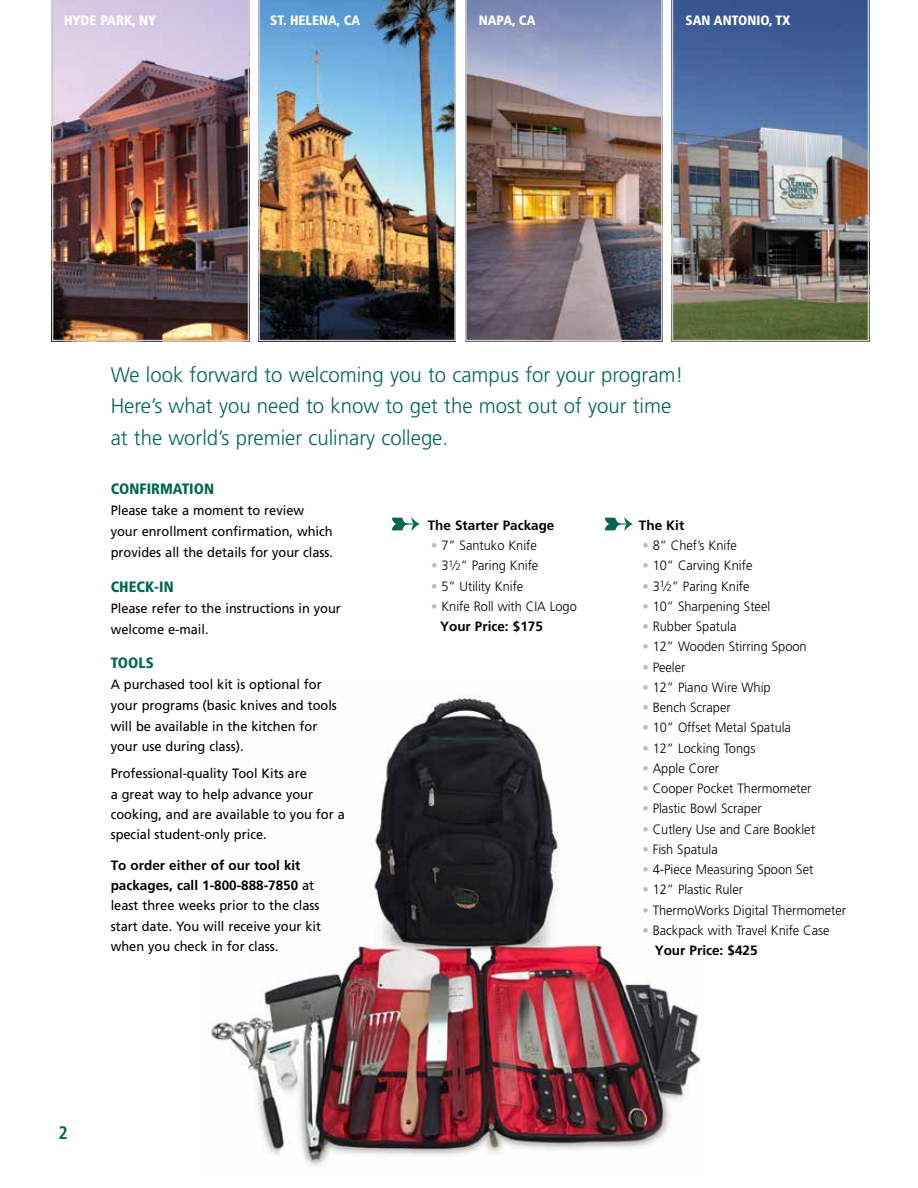
<style>
.page{position:relative;width:918px;height:1188px;background:#fff}
.page>*{position:absolute;margin:0;border:0;box-sizing:border-box;transform-origin:0 0}
.t1{font:300 21px/31.5px "Frutiger";color:#006750}
.t2{font:700 condensed 18px "Frutiger";color:#006750}
.t3{font:900 condensed 15px "Frutiger";color:#006750}
.t4{font:13.5px/20.2px "Frutiger";color:#000;scale:.95 1}
.t5{font:300 13.5px/20.2px "Frutiger";color:#000;scale:.95 1}
.t6{font:900 condensed 13.5px "Frutiger";color:#fff}
.t7{font:700 13.5px "Frutiger";color:#000}
.s1{font-weight:700}
.s2{color:#bcbec0}
.s3{font-size:9.45px}
</style>
<div class="page">
<img style="left:211px;top:696px;width:489px;height:470px">
<svg style="left:392px;top:517px;width:28px;height:14px"></svg>
<svg style="left:605px;top:517px;width:28px;height:14px"></svg>
<img style="left:52px;top:0;width:197px;height:341px">
<img style="left:258px;top:0;width:198px;height:341px">
<img style="left:465px;top:0;width:198px;height:341px">
<img style="left:672px;top:0;width:197px;height:341px">
<p class="t6" style="left:64px;top:12px;width:94px">HYDE PARK, NY</p>
<p class="t6" style="left:270px;top:12px;width:91px">ST. HELENA, CA</p>
<p class="t6" style="left:479px;top:12px;width:58px">NAPA, CA</p>
<p class="t6" style="left:686px;top:12px;width:106px">SAN ANTONIO, TX</p>
<h1 class="t1" style="left:111px;top:359px;width:574px">We look forward to welcoming you to campus for your program!<br>Here’s what you need to know to get the most out of your time at the world’s premier culinary college.</h1>
<p class="t3" style="left:111px;top:480px;width:105px">CONFIRMATION</p>
<p class="t4" style="left:111px;top:500px;width:236px;line-height:21px">Please take a moment to review your enrollment confirmation, which provides all the details for your class.</p>
<p class="t3" style="left:111px;top:577px;width:65px">CHECK-IN</p>
<p class="t4" style="left:111px;top:597px;width:244px;line-height:21px">Please refer to the instructions in your welcome e-mail.</p>
<p class="t3" style="left:111px;top:654px;width:45px">TOOLS</p>
<p class="t4" style="left:111px;top:674px;width:240px;line-height:20.9px">A purchased tool kit is optional for your programs (basic knives and tools will be available in the kitchen for your use during class).</p>
<p class="t4" style="left:111px;top:764px;width:248px">Professional-quality Tool Kits are<br>a great way to help advance your cooking, and are available to you for a special student-only price.</p>
<p class="t4" style="left:111px;top:855px;width:223px"><span class="s1">To order either of our tool kit packages, call 1-800-888-7850</span> at least three weeks prior to the class start date. You will receive your kit when you check in for class.</p>
<h2 class="t2" style="left:59px;top:1122px;width:11px">2</h2>
<p class="t7" style="left:428px;top:517px;width:128px">The Starter Package</p>
<p class="t5" style="left:431px;top:536px;width:113px"><span class="s2">•</span> 7” Santuko Knife</p>
<p class="t5" style="left:431px;top:556px;width:114px"><span class="s2">•</span> 3<sup>1</sup>⁄<span class="s3">2</span>” Paring Knife</p>
<p class="t5" style="left:431px;top:576px;width:99px"><span class="s2">•</span> 5” Utility Knife</p>
<p class="t5" style="left:440px;top:596px;width:145px;text-indent:-9px"><span class="s2">•</span> Knife Roll with CIA Logo<br><span class="s1">Your Price: $175</span></p>
<p class="t7" style="left:639px;top:517px;width:47px">The Kit</p>
<p class="t5" style="left:642px;top:536px;width:101px"><span class="s2">•</span> 8” Chef’s Knife</p>
<p class="t5" style="left:642px;top:556px;width:117px"><span class="s2">•</span> 10” Carving Knife</p>
<p class="t5" style="left:642px;top:576px;width:114px"><span class="s2">•</span> 3<sup>1</sup>⁄<span class="s3">2</span>” Paring Knife</p>
<p class="t5" style="left:642px;top:596px;width:136px"><span class="s2">•</span> 10” Sharpening Steel</p>
<p class="t5" style="left:642px;top:617px;width:101px"><span class="s2">•</span> Rubber Spatula</p>
<p class="t5" style="left:642px;top:637px;width:175px"><span class="s2">•</span> 12” Wooden Stirring Spoon</p>
<p class="t5" style="left:642px;top:657px;width:47px"><span class="s2">•</span> Peeler</p>
<p class="t5" style="left:642px;top:677px;width:137px"><span class="s2">•</span> 12” Piano Wire Whip</p>
<p class="t5" style="left:642px;top:698px;width:95px"><span class="s2">•</span> Bench Scraper</p>
<p class="t5" style="left:642px;top:718px;width:158px"><span class="s2">•</span> 10” Offset Metal Spatula</p>
<p class="t5" style="left:642px;top:738px;width:120px"><span class="s2">•</span> 12” Locking Tongs</p>
<p class="t5" style="left:642px;top:758px;width:82px"><span class="s2">•</span> Apple Corer</p>
<p class="t5" style="left:642px;top:779px;width:180px"><span class="s2">•</span> Cooper Pocket Thermometer</p>
<p class="t5" style="left:642px;top:799px;width:127px"><span class="s2">•</span> Plastic Bowl Scraper</p>
<p class="t5" style="left:642px;top:819px;width:183px"><span class="s2">•</span> Cutlery Use and Care Booklet</p>
<p class="t5" style="left:642px;top:839px;width:81px"><span class="s2">•</span> Fish Spatula</p>
<p class="t5" style="left:642px;top:860px;width:182px"><span class="s2">•</span> 4-Piece Measuring Spoon Set</p>
<p class="t5" style="left:642px;top:880px;width:108px"><span class="s2">•</span> 12” Plastic Ruler</p>
<p class="t5" style="left:642px;top:900px;width:216px"><span class="s2">•</span> ThermoWorks Digital Thermometer</p>
<p class="t5" style="left:655px;top:920px;width:186px;text-indent:-12px"><span class="s2">•</span> Backpack with Travel Knife Case<br><span class="s1">Your Price: $425</span></p>
</div>
